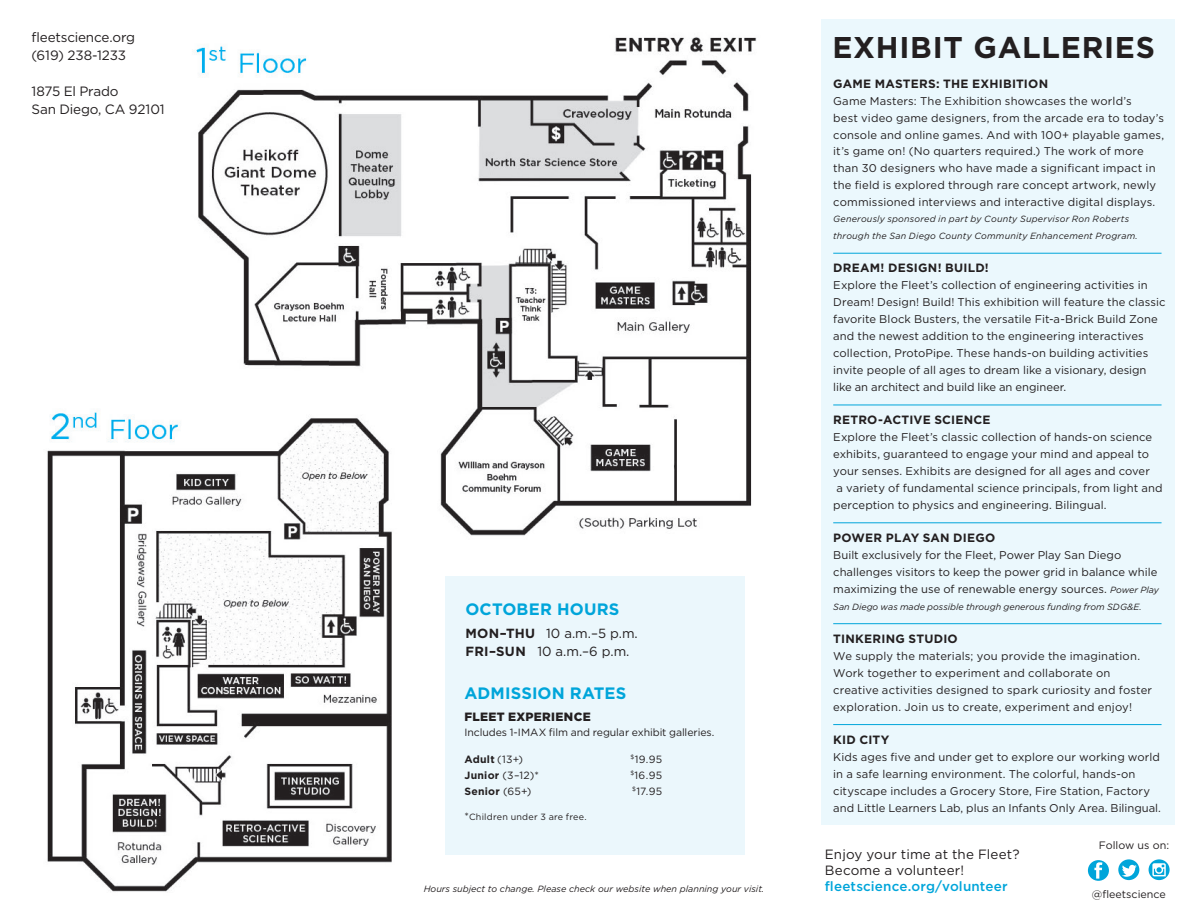
<style>
.page{position:relative;width:1188px;height:918px;background:#fff}
.page>*{position:absolute;margin:0;border:0;box-sizing:border-box;transform-origin:0 0}
.Headers{font:700 30px "Gotham";letter-spacing:.025em;color:#231f20}
.body_text{font:700 16.5px "Gotham";letter-spacing:.01em;color:#00a5da}
.t1{font:13.5px/18px "Gotham";letter-spacing:-.005em;color:#231f20}
.body_text-2{font:13.2px/18px "Gotham";color:#231f20}
.Film_copy{font:700 12px "Gotham";letter-spacing:.02em;color:#231f20}
.t2{font:900 12px "Gotham";letter-spacing:.03em;color:#231f20}
.Film_copy-2{font:11.25px/17px "Gotham";letter-spacing:.01em;color:#231f20}
.t3{font:10.8px "Gotham";color:#231f20}
.t4{font:10.5px "Gotham";letter-spacing:-.005em;color:#231f20}
.t5{font:700 10.5px "Gotham";letter-spacing:.025em;color:#231f20}
.Film_copy-3{font:italic 9px/17px "Gotham";letter-spacing:.015em;color:#231f20}
.body_text-3{font:italic 9px "Gotham";color:#231f20}
.t6{font:9px "Gotham";letter-spacing:.03em;color:#231f20}
.s1{font-weight:700}
.s2{font-weight:400}
.s3{font-size:10.5px}
.s4{font-style:italic;font-size:9px}
.s5{font-weight:500;color:#00a5da}
</style>
<div class="page">
<img style="left:47px;top:37px;width:710px;height:855px">
<div style="left:446px;top:576px;width:299px;height:279px;background:#ebf7fc"></div>
<div style="left:821px;top:20px;width:354px;height:805px;background:#ebf8fd"></div>
<hr style="left:833px;top:253px;width:329px;height:1px;background:#00a5da">
<hr style="left:833px;top:405px;width:329px;height:1px;background:#00a5da">
<hr style="left:833px;top:522px;width:329px;height:1px;background:#00a5da">
<hr style="left:833px;top:623px;width:329px;height:1px;background:#00a5da">
<hr style="left:833px;top:724px;width:329px;height:1px;background:#00a5da">
<svg style="left:1088px;top:860px;width:21px;height:21px"></svg>
<svg style="left:1118px;top:859px;width:21px;height:21px"></svg>
<svg style="left:1149px;top:859px;width:21px;height:21px"></svg>
<p class="t1" style="left:32px;top:28px;width:105px">fleetscience.org (619) 238-1233</p>
<p class="t1" style="left:32px;top:82px;width:135px">1875 El Prado<br>San Diego, CA 92101</p>
<p class="body_text" style="left:465px;top:599px;width:155px">OCTOBER HOURS</p>
<p class="body_text-2" style="left:465px;top:624px;width:174px"><span class="s1">MON–THU</span> 10 a.m.–5 p.m.<br><span class="s1">FRI–SUN</span> 10 a.m.–6 p.m.</p>
<p class="body_text" style="left:464px;top:682px;width:164px">ADMISSION RATES</p>
<p class="t2" style="left:464px;top:709px;width:128px">FLEET EXPERIENCE</p>
<p class="t4" style="left:464px;top:726px;width:252px">Includes 1-IMAX film and regular exhibit galleries.</p>
<p class="t5" style="left:464px;top:752px;width:60px">Adult <span class="s2">(13+)</span></p>
<p class="t4" style="left:631px;top:752px;width:33px"><sup>$</sup>19.95</p>
<p class="t4" style="left:464px;top:768px;width:76px"><span class="s1">Junior</span> (3–12)*</p>
<p class="t4" style="left:630px;top:768px;width:34px"><sup>$</sup>16.95</p>
<p class="t5" style="left:464px;top:784px;width:69px">Senior <span class="s2">(65+)</span></p>
<p class="t4" style="left:632px;top:784px;width:32px"><sup>$</sup>17.95</p>
<p class="t6" style="left:464px;top:811px;width:124px"><span class="s3">*</span>Children under 3 are free.</p>
<p class="body_text-3" style="left:424px;top:883px;width:342px">Hours subject to change. Please check our website when planning your visit.</p>
<p class="Headers" style="left:832px;top:27px;width:324px">EXHIBIT GALLERIES</p>
<p class="Film_copy" style="left:833px;top:75px;width:216px">GAME MASTERS: THE EXHIBITION</p>
<p class="Film_copy-2" style="left:833px;top:92px;width:332px">Game Masters: The Exhibition showcases the world’s<br>best video game designers, from the arcade era to today’s console and online games. And with 100+ playable games, it’s game on! (No quarters required.) The work of more than 30 designers who have made a significant impact in the field is explored through rare concept artwork, newly commissioned interviews and interactive digital displays.</p>
<p class="Film_copy-3" style="left:833px;top:211px;width:306px">Generously sponsored in part by County Supervisor Ron Roberts through the San Diego County Community Enhancement Program.</p>
<p class="Film_copy" style="left:833px;top:260px;width:157px">DREAM! DESIGN! BUILD!</p>
<p class="Film_copy-2" style="left:833px;top:277px;width:334px">Explore the Fleet’s collection of engineering activities in Dream! Design! Build! This exhibition will feature the classic favorite Block Busters, the versatile Fit-a-Brick Build Zone and the newest addition to the engineering interactives collection, ProtoPipe. These hands-on building activities invite people of all ages to dream like a visionary, design like an architect and build like an engineer.</p>
<p class="Film_copy" style="left:833px;top:412px;width:159px">RETRO-ACTIVE SCIENCE</p>
<p class="Film_copy-2" style="left:833px;top:428px;width:331px">Explore the Fleet’s classic collection of hands-on science exhibits, guaranteed to engage your mind and appeal to your senses. Exhibits are designed for all ages and cover<br>a variety of fundamental science principals, from light and perception to physics and engineering. Bilingual.</p>
<p class="Film_copy" style="left:833px;top:530px;width:164px">POWER PLAY SAN DIEGO</p>
<p class="Film_copy-2" style="left:833px;top:546px;width:327px">Built exclusively for the Fleet, Power Play San Diego challenges visitors to keep the power grid in balance while maximizing the use of renewable energy sources. <span class="s4">Power Play</span></p>
<p class="Film_copy-3" style="left:833px;top:598px;width:310px">San Diego was made possible through generous funding from SDG&amp;E.</p>
<p class="Film_copy" style="left:833px;top:631px;width:126px">TINKERING STUDIO</p>
<p class="Film_copy-2" style="left:833px;top:647px;width:320px">We supply the materials; you provide the imagination.<br>Work together to experiment and collaborate on creative activities designed to spark curiosity and foster exploration. Join us to create, experiment and enjoy!</p>
<p class="Film_copy" style="left:833px;top:732px;width:58px">KID CITY</p>
<p class="Film_copy-2" style="left:833px;top:748px;width:329px">Kids ages five and under get to explore our working world in a safe learning environment. The colorful, hands-on cityscape includes a Grocery Store, Fire Station, Factory and Little Learners Lab, plus an Infants Only Area. Bilingual.</p>
<p class="t1" style="left:825px;top:845px;width:196px;line-height:16px">Enjoy your time at the Fleet?<br>Become a volunteer! <span class="s5">fleetscience.org/volunteer</span></p>
<p class="t3" style="left:1099px;top:839px;width:72px">Follow us on:</p>
<p class="t3" style="left:1092px;top:887px;width:75px">@fleetscience</p>
</div>
